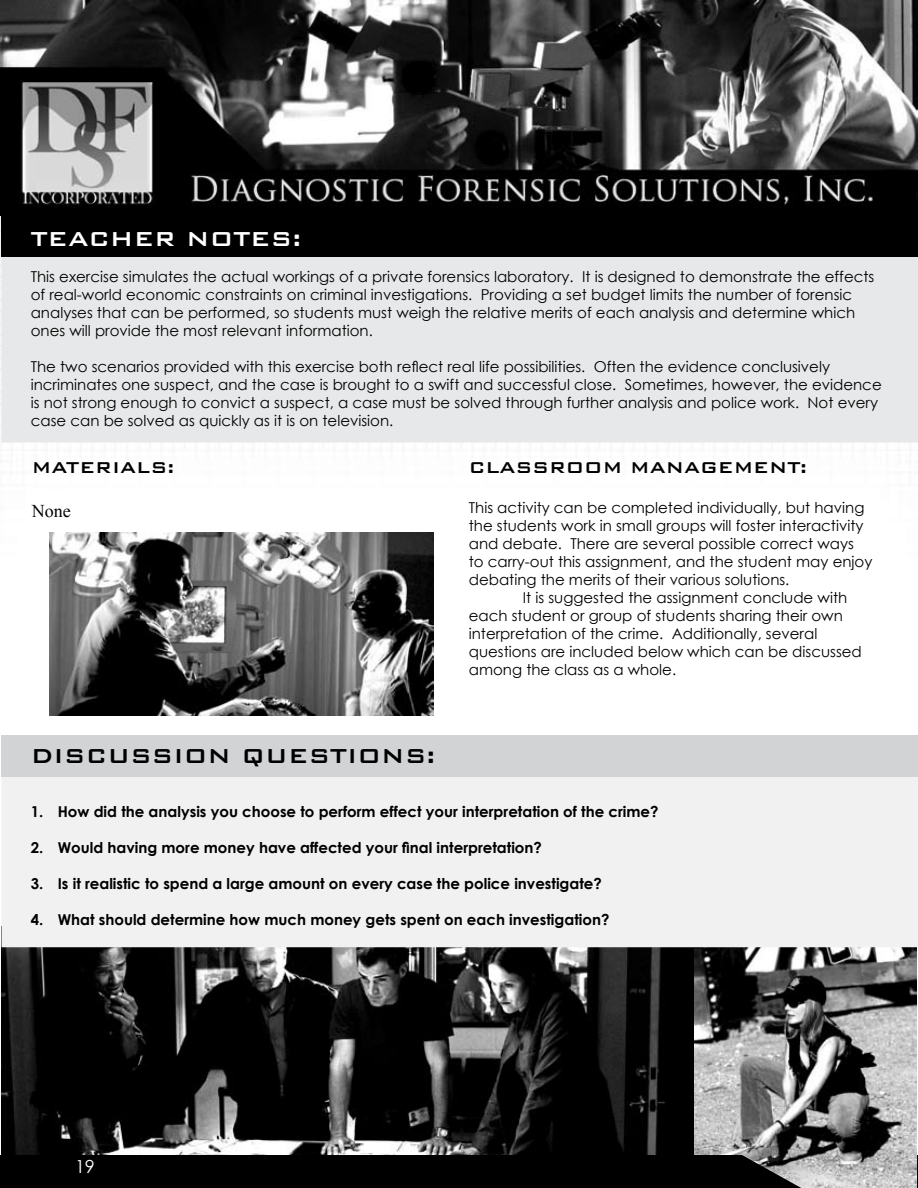
<style>
.page{position:relative;width:918px;height:1188px;background:#fff}
.page>*{position:absolute;margin:0;border:0;box-sizing:border-box;transform-origin:0 0}
.t1{font:500 27px "Bank Gothic BT";color:#000}
.t2{font:500 27px "Bank Gothic BT";color:#fff}
.t3{font:500 21px "Bank Gothic BT";color:#000}
.t4{font:18px "Times New Roman";color:#000}
.t5{font:18px "Century Gothic";color:#fff}
.t6{font:15px/18px "Century Gothic";color:#000}
.t7{font:700 15px "Century Gothic";color:#000}
</style>
<div class="page">
<img style="left:2px;top:947px;width:692px;height:208px">
<img style="left:694px;top:947px;width:223px;height:208px">
<svg style="left:0;top:1155px;width:918px;height:33px;background:#1c1c1c"></svg>
<div style="left:2px;top:257px;width:916px;height:185px;background:#e7e8e9"></div>
<div style="left:2px;top:777px;width:916px;height:170px;background:#f1f1f2"></div>
<div style="left:2px;top:215px;width:916px;height:42px;background:#000"></div>
<div style="left:2px;top:735px;width:916px;height:42px;background:#d1d3d4"></div>
<img style="left:0;top:0;width:918px;height:216px">
<img style="left:50px;top:532px;width:384px;height:183px">
<h1 class="t2" style="left:31px;top:224px;width:123px">TEACHER</h1>
<h1 class="t2" style="left:186px;top:224px;width:43px">NOTE</h1>
<h1 class="t2" style="left:271px;top:224px;width:32px">S:</h1>
<p class="t6" style="left:31px;top:267px;width:845px">This exercise simulates the actual workings of a private forensics laboratory. It is designed to demonstrate the effects of real-world economic constraints on criminal investigations. Providing a set budget limits the number of forensic analyses that can be performed, so students must weigh the relative merits of each analysis and determine which ones will provide the most relevant information.</p>
<p class="t6" style="left:31px;top:357px;width:853px">The two scenarios provided with this exercise both reflect real life possibilities. Often the evidence conclusively incriminates one suspect, and the case is brought to a swift and successful close. Sometimes, however, the evidence is not strong enough to convict a suspect, a case must be solved through further analysis and police work. Not every case can be solved as quickly as it is on television.</p>
<h2 class="t3" style="left:32px;top:456px;width:144px">Materials :</h2>
<p class="t4" style="left:32px;top:499px;width:40px">None</p>
<h2 class="t3" style="left:469px;top:456px;width:48px">Class</h2>
<h2 class="t3" style="left:549px;top:456px;width:99px">room Mana</h2>
<h2 class="t3" style="left:700px;top:456px;width:109px">gement:</h2>
<p class="t6" style="left:469px;top:498px;width:397px">This activity can be completed individually, but having</p>
<p class="t6" style="left:469px;top:516px;width:396px">the students work in small groups will foster interactivity</p>
<p class="t6" style="left:469px;top:534px;width:387px">and debate. There are several possible correct ways</p>
<p class="t6" style="left:469px;top:552px;width:405px">to carry-out this assignment, and the student may enjoy</p>
<p class="t6" style="left:469px;top:570px;width:322px">debating the merits of their various solutions.</p>
<p class="t6" style="left:523px;top:588px;width:326px">It is suggested the assignment conclude with</p>
<p class="t6" style="left:469px;top:606px;width:376px">each student or group of students sharing their own</p>
<p class="t6" style="left:469px;top:624px;width:350px">interpretation of the crime. Additionally, several</p>
<p class="t6" style="left:469px;top:642px;width:395px">questions are included below which can be discussed</p>
<p class="t6" style="left:469px;top:660px;width:209px">among the class as a whole.</p>
<h1 class="t1" style="left:31px;top:741px;width:96px">Discussi</h1>
<h1 class="t1" style="left:184px;top:741px;width:253px">on questions:</h1>
<p class="t7" style="left:31px;top:800px;width:629px">1. How did the analysis you choose to perform effect your interpretation of the crime?</p>
<p class="t7" style="left:31px;top:836px;width:513px">2. Would having more money have affected your final interpretation?</p>
<p class="t7" style="left:31px;top:872px;width:573px">3. Is it realistic to spend a large amount on every case the police investigate?</p>
<p class="t7" style="left:31px;top:908px;width:580px">4. What should determine how much money gets spent on each investigation?</p>
<p class="t5" style="left:75px;top:1154px;width:21px">19</p>
</div>
